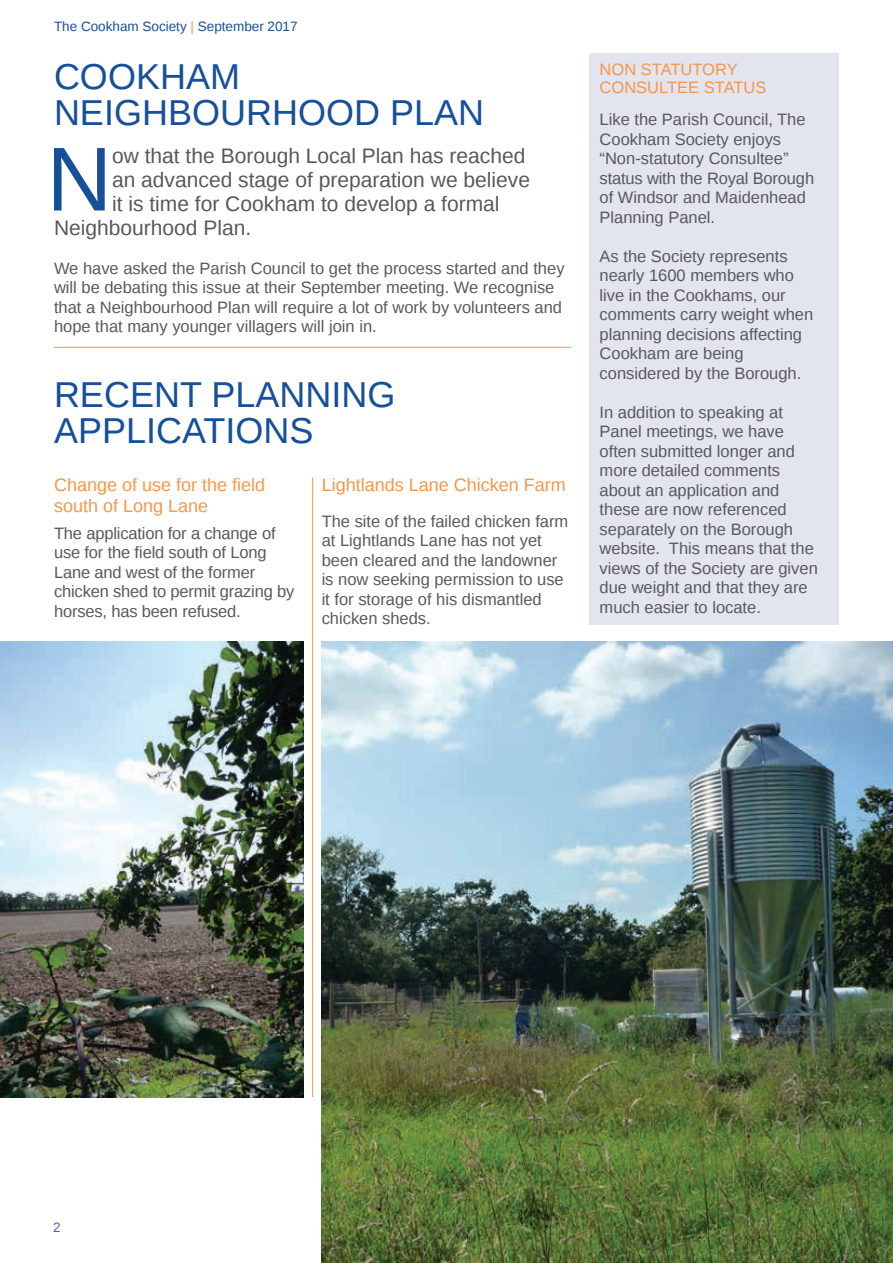
<style>
.page{position:relative;width:893px;height:1263px;background:#fff}
.page>*{position:absolute;margin:0;border:0;box-sizing:border-box;transform-origin:0 0}
.t1{font:90.75px "Liberation Sans";color:#164f9a}
.t2{font:36px/36px "Liberation Sans";color:#164f9a}
.t3{font:21px "Liberation Sans";color:#57585a}
.t4{font:18px/21px "Liberation Sans";color:#f79647}
.t5{font:16.5px/19.5px "Liberation Sans";color:#57585a}
.t6{font:16.5px/18.8px "Liberation Sans";color:#f79647}
.t7{font:13.5px "Liberation Sans";color:#164f9a}
.t8{font:13.5px "Liberation Sans";color:#4b67aa}
.s1{color:#f79647}
</style>
<div class="page">
<div style="left:589px;top:54px;width:250px;height:571px;background:#e2e4f0"></div>
<img style="left:0;top:642px;width:304px;height:455px">
<img style="left:322px;top:642px;width:571px;height:621px">
<hr style="left:54px;top:347px;width:517px;height:1px;background:#f79647">
<hr style="left:312px;top:477px;width:1px;height:620px;background:#f79647">
<p class="t7" style="left:54px;top:19px;width:245px">The Cookham Society <span class="s1">|</span> September 2017</p>
<h2 class="t2" style="left:54px;top:60px;width:432px">COOKHAM<br>NEIGHBOURHOOD PLAN</h2>
<h1 class="t1" style="left:47px;top:128px;width:67px">N</h1>
<p class="t3" style="left:112px;top:143px;width:415px">ow that the Borough Local Plan has reached</p>
<p class="t3" style="left:112px;top:167px;width:419px">an advanced stage of preparation we believe</p>
<p class="t3" style="left:112px;top:191px;width:389px">it is time for Cookham to develop a formal</p>
<p class="t3" style="left:54px;top:215px;width:199px">Neighbourhood Plan.</p>
<p class="t5" style="left:54px;top:259px;width:512px">We have asked the Parish Council to get the process started and they will be debating this issue at their September meeting. We recognise that a Neighbourhood Plan will require a lot of work by volunteers and hope that many younger villagers will join in.</p>
<h2 class="t2" style="left:54px;top:378px;width:343px">RECENT PLANNING<br>APPLICATIONS</h2>
<p class="t4" style="left:54px;top:475px;width:213px">Change of use for the field south of Long Lane</p>
<p class="t5" style="left:54px;top:524px;width:242px">The application for a change of use for the field south of Long<br>Lane and west of the former chicken shed to permit grazing by horses, has been refused.</p>
<p class="t4" style="left:322px;top:475px;width:246px">Lightlands Lane Chicken Farm</p>
<p class="t5" style="left:322px;top:512px;width:248px">The site of the failed chicken farm at Lightlands Lane has not yet been cleared and the landowner is now seeking permission to use it for storage of his dismantled chicken sheds.</p>
<p class="t6" style="left:600px;top:60px;width:168px">NON STATUTORY<br>CONSULTEE STATUS</p>
<p class="t5" style="left:600px;top:110px;width:216px">Like the Parish Council, The<br>Cookham Society enjoys “Non-statutory Consultee” status with the Royal Borough of Windsor and Maidenhead<br>Planning Panel.</p>
<p class="t5" style="left:600px;top:247px;width:215px">As the Society represents nearly 1600 members who live in the Cookhams, our comments carry weight when planning decisions affecting<br>Cookham are being considered by the Borough.</p>
<p class="t5" style="left:600px;top:403px;width:220px">In addition to speaking at<br>Panel meetings, we have often submitted longer and more detailed comments about an application and these are now referenced separately on the Borough website. This means that the views of the Society are given due weight and that they are much easier to locate.</p>
<p class="t8" style="left:53px;top:1219px;width:9px">2</p>
</div>
